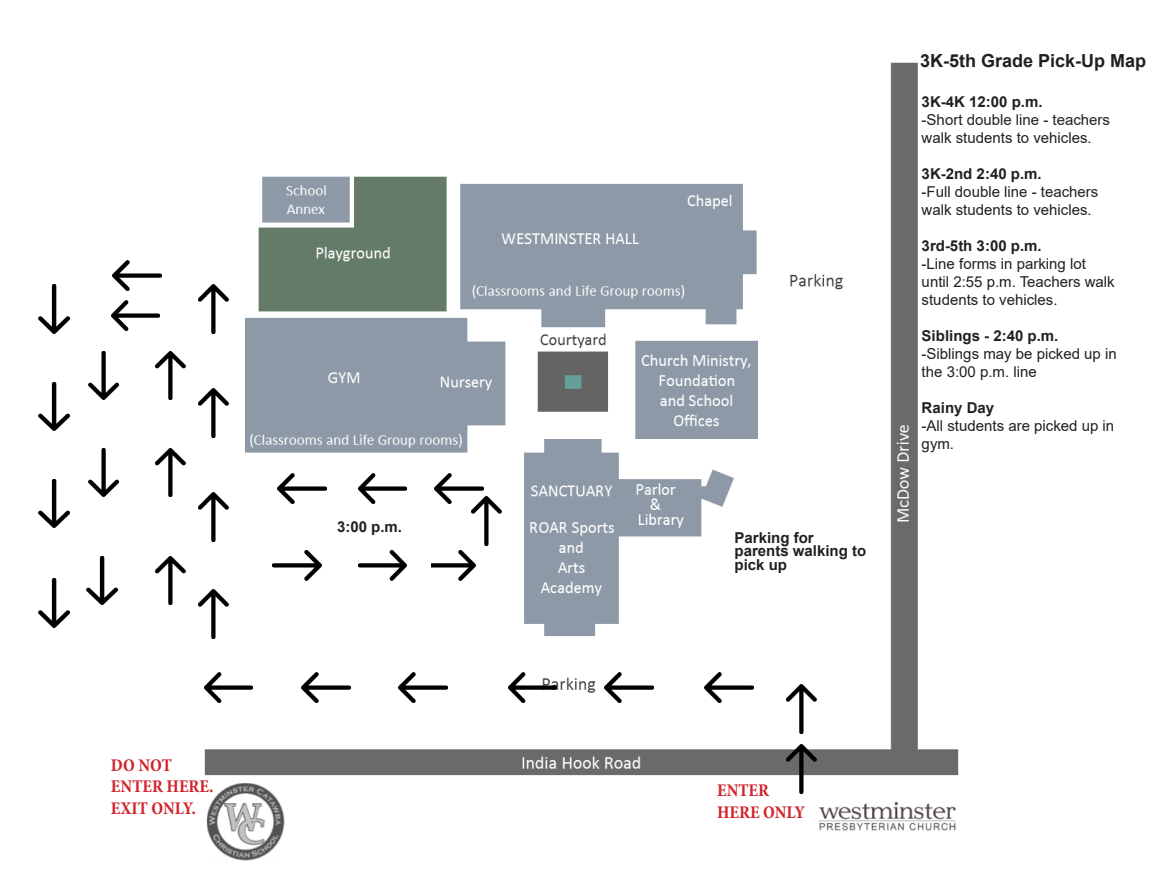
<style>
.page{position:relative;width:1161px;height:891px;background:#fff}
.page>*{position:absolute;margin:0;border:0;box-sizing:border-box;transform-origin:0 0}
.t1{font:700 condensed 18px/21.6px "Minion Pro";color:#d1232a}
.t2{font:700 18px "Arial";color:#231f20}
.t3{font:15px/18px "Arial";color:#231f20}
.t4{font:700 15px/13.5px "Arial";color:#231f20}
</style>
<div class="page">
<img style="left:161px;top:62px;width:798px;height:799px">
<img style="left:705px;top:672px;width:48px;height:31px">
<img style="left:605px;top:672px;width:48px;height:31px">
<img style="left:508px;top:672px;width:49px;height:31px">
<img style="left:399px;top:672px;width:48px;height:31px">
<img style="left:302px;top:672px;width:48px;height:31px">
<img style="left:787px;top:745px;width:30px;height:48px">
<img style="left:787px;top:685px;width:30px;height:48px">
<img style="left:204px;top:672px;width:49px;height:31px">
<img style="left:155px;top:556px;width:30px;height:49px">
<img style="left:155px;top:448px;width:30px;height:49px">
<img style="left:155px;top:351px;width:30px;height:49px">
<img style="left:111px;top:301px;width:49px;height:30px">
<img style="left:88px;top:351px;width:30px;height:49px">
<img style="left:88px;top:448px;width:30px;height:49px">
<img style="left:87px;top:556px;width:30px;height:49px">
<div style="left:735px;top:532px;width:134px;height:120px;background:#fff"></div>
<img style="left:198px;top:590px;width:31px;height:48px">
<img style="left:198px;top:493px;width:31px;height:48px">
<img style="left:198px;top:389px;width:31px;height:48px">
<img style="left:198px;top:285px;width:31px;height:48px">
<img style="left:113px;top:261px;width:48px;height:30px">
<img style="left:39px;top:285px;width:30px;height:48px">
<img style="left:39px;top:382px;width:30px;height:49px">
<img style="left:39px;top:479px;width:30px;height:49px">
<img style="left:39px;top:579px;width:30px;height:48px">
<img style="left:273px;top:550px;width:48px;height:30px">
<img style="left:431px;top:550px;width:44px;height:30px">
<img style="left:472px;top:497px;width:30px;height:48px">
<img style="left:435px;top:473px;width:48px;height:31px">
<img style="left:358px;top:473px;width:49px;height:31px">
<img style="left:278px;top:473px;width:48px;height:31px">
<div style="left:337px;top:521px;width:75px;height:21px;background:#fff"></div>
<div style="left:334px;top:550px;width:97px;height:30px;background:#fff"></div>
<img style="left:358px;top:550px;width:49px;height:30px">
<p class="t1" style="left:111px;top:754px;width:104px">DO NOT<br>ENTER HERE.<br>EXIT ONLY.</p>
<p class="t4" style="left:337px;top:520px;width:67px">3:00 p.m.</p>
<p class="t4" style="left:735px;top:531px;width:133px">Parking for parents walking to pick up</p>
<p class="t2" style="left:920px;top:48px;width:228px">3K-5th Grade Pick-Up Map</p>
<p class="t4" style="left:922px;top:95px;width:122px">3K-4K 12:00 p.m.</p>
<p class="t3" style="left:922px;top:110px;width:190px">-Short double line - teachers walk students to vehicles.</p>
<p class="t4" style="left:922px;top:167px;width:122px">3K-2nd 2:40 p.m.</p>
<p class="t3" style="left:922px;top:182px;width:178px">-Full double line - teachers walk students to vehicles.</p>
<p class="t4" style="left:922px;top:239px;width:122px">3rd-5th 3:00 p.m.</p>
<p class="t3" style="left:922px;top:254px;width:195px">-Line forms in parking lot until 2:55 p.m. Teachers walk students to vehicles.</p>
<p class="t4" style="left:922px;top:329px;width:138px">Siblings - 2:40 p.m.</p>
<p class="t3" style="left:922px;top:344px;width:197px">-Siblings may be picked up in the 3:00 p.m. line</p>
<p class="t4" style="left:922px;top:401px;width:74px">Rainy Day</p>
<p class="t3" style="left:922px;top:416px;width:194px">-All students are picked up in gym.</p>
<p class="t1" style="left:717px;top:779px;width:90px">ENTER<br>HERE ONLY</p>
</div>
